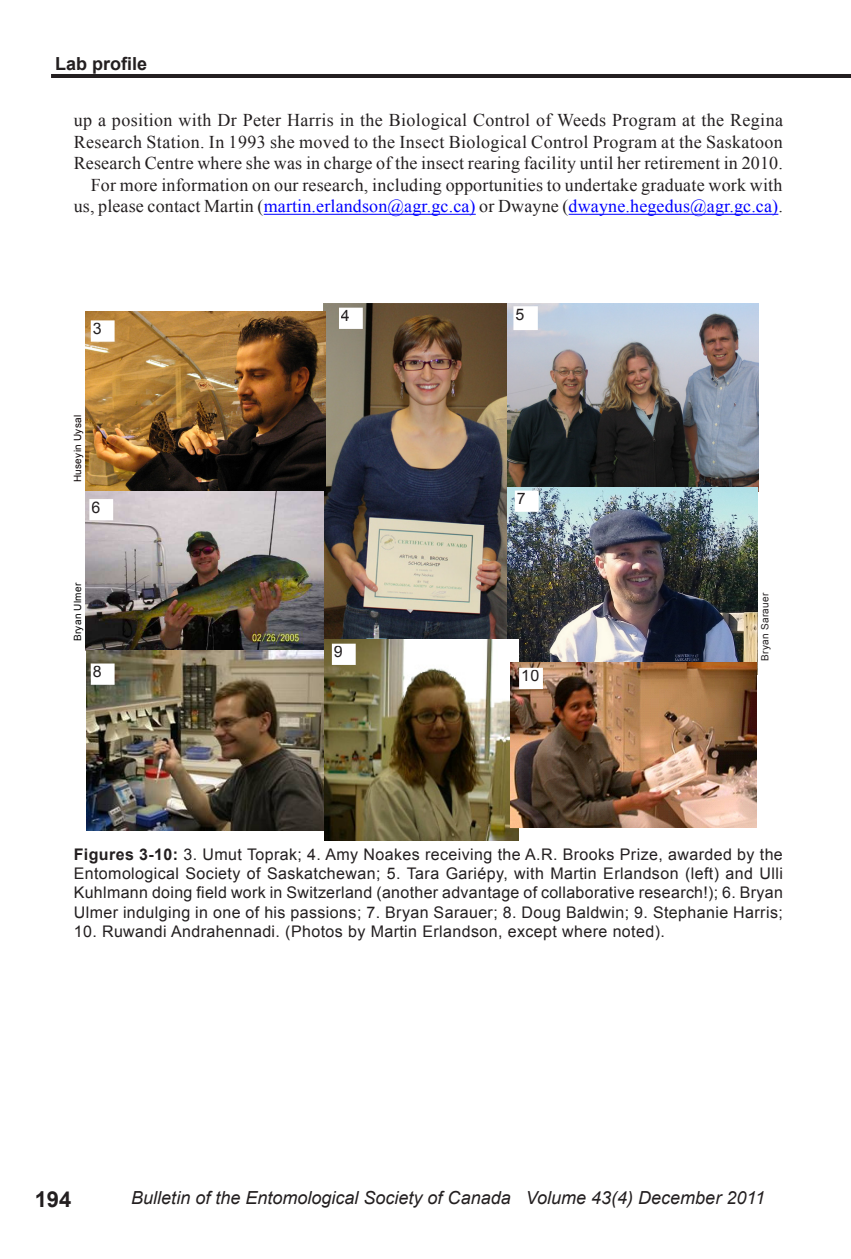
<style>
.page{position:relative;width:851px;height:1259px;background:#fff}
.page>*{position:absolute;margin:0;border:0;box-sizing:border-box;transform-origin:0 0}
.t1{font:700 22px "Arial";color:#231f20}
.Body_Text{font:18px/21.6px "Times New Roman";letter-spacing:.01em;color:#231f20;text-align:justify}
.t2{font:italic 18px "Arial";color:#231f20}
.t3{font:700 18px "Arial";color:#231f20}
.t4{font:16px/19.2px "Arial";letter-spacing:.025em;color:#231f20;text-align:justify}
.Photo_credit{font:10px "Arial";letter-spacing:.025em;color:#080000}
.Photo_credit-2{font:10px "Arial";letter-spacing:.025em;color:#231f20}
.Photo_credit-3{font:10px "Arial";letter-spacing:.02em;color:#000}
.s1{color:#00f}
.s2{font-weight:700}
.s3{color:#282526}
</style>
<div class="page">
<hr style="left:51px;top:74px;width:799px;height:4px;background:#231f20">
<img style="left:323px;top:303px;width:184px;height:338px">
<img style="left:85px;top:312px;width:240px;height:180px">
<img style="left:507px;top:303px;width:251px;height:188px">
<img style="left:85px;top:492px;width:238px;height:158px">
<img style="left:507px;top:488px;width:250px;height:187px">
<img style="left:86px;top:651px;width:238px;height:179px">
<img style="left:324px;top:639px;width:194px;height:201px">
<img style="left:510px;top:662px;width:246px;height:165px">
<hr style="left:264px;top:214px;width:211px;height:1px;background:#00f">
<hr style="left:568px;top:214px;width:210px;height:1px;background:#00f">
<div style="left:92px;top:321px;width:22px;height:20px;background:#fff"></div>
<div style="left:91px;top:320px;width:24px;height:22px;border:2px solid #fff"></div>
<div style="left:340px;top:309px;width:22px;height:19px;background:#fff"></div>
<div style="left:514px;top:307px;width:22px;height:22px;background:#fff"></div>
<div style="left:513px;top:306px;width:24px;height:24px;border:2px solid #fff"></div>
<div style="left:90px;top:500px;width:22px;height:19px;background:#fff"></div>
<div style="left:515px;top:491px;width:22px;height:20px;background:#fff"></div>
<div style="left:514px;top:490px;width:24px;height:22px;border:2px solid #fff"></div>
<div style="left:92px;top:664px;width:22px;height:20px;background:#fff"></div>
<div style="left:91px;top:663px;width:24px;height:22px;border:2px solid #fff"></div>
<div style="left:333px;top:644px;width:21px;height:20px;background:#fff"></div>
<div style="left:332px;top:643px;width:23px;height:22px;border:2px solid #fff"></div>
<div style="left:520px;top:669px;width:22px;height:19px;background:#fff"></div>
<div style="left:519px;top:668px;width:24px;height:21px;border:2px solid #fff"></div>
<p class="t3" style="left:55px;top:51px;width:94px">Lab profile</p>
<p class="Body_Text" style="left:74px;top:109px;width:710px">up a position with Dr Peter Harris in the Biological Control of Weeds Program at the Regina Research Station. In 1993 she moved to the Insect Biological Control Program at the Saskatoon Research Centre where she was in charge of the insect rearing facility until her retirement in 2010.</p>
<p class="Body_Text" style="left:74px;top:174px;width:710px;text-align:right">For more information on our research, including opportunities to undertake graduate work with us, please contact Martin (<span class="s1">martin.erlandson@agr.gc.ca)</span> or Dwayne (<span class="s1">dwayne.hegedus@agr.gc.ca)</span>.</p>
<p class="t4" style="left:93px;top:319px;width:10px">3</p>
<p class="Photo_credit" style="left:71px;top:482px;width:68px;rotate:-90deg">Huseyin Uysal</p>
<p class="t4" style="left:91px;top:497px;width:10px">6</p>
<p class="t4" style="left:341px;top:306px;width:10px">4</p>
<p class="t4" style="left:515px;top:305px;width:10px">5</p>
<p class="t4" style="left:516px;top:489px;width:10px">7</p>
<p class="Photo_credit-3" style="left:71px;top:641px;width:60px;rotate:-90deg">Bryan Ulmer</p>
<p class="Photo_credit-2" style="left:758px;top:660px;width:69px;rotate:-90deg">Bryan Sarauer</p>
<p class="t4" style="left:334px;top:642px;width:10px">9</p>
<p class="t4" style="left:93px;top:662px;width:10px">8</p>
<p class="t4" style="left:521px;top:666px;width:20px">10</p>
<p class="t4" style="left:74px;top:845px;width:710px"><span class="s2">Figures 3-10:</span> 3. Umut Toprak; 4. Amy Noakes receiving the A.R. Brooks Prize, awarded by the Entomological Society of Saskatchewan; 5. Tara Gariépy, with Martin Erlandson (left) and Ulli Kuhlmann doing field work in Switzerland (another advantage of collaborative research!); 6. Bryan Ulmer indulging in one of his passions<span class="s3">;</span> 7. Bryan Sarauer; 8. Doug Baldwin; 9. Stephanie Harris;</p>
<p class="t4" style="left:74px;top:921px;width:592px">10. Ruwandi Andrahennadi. (Photos by Martin Erlandson, except where noted).</p>
<p class="t1" style="left:35px;top:1184px;width:38px">194</p>
<p class="t2" style="left:131px;top:1186px;width:635px">Bulletin of the Entomological Society of Canada Volume 43(4) December 2011</p>
</div>
